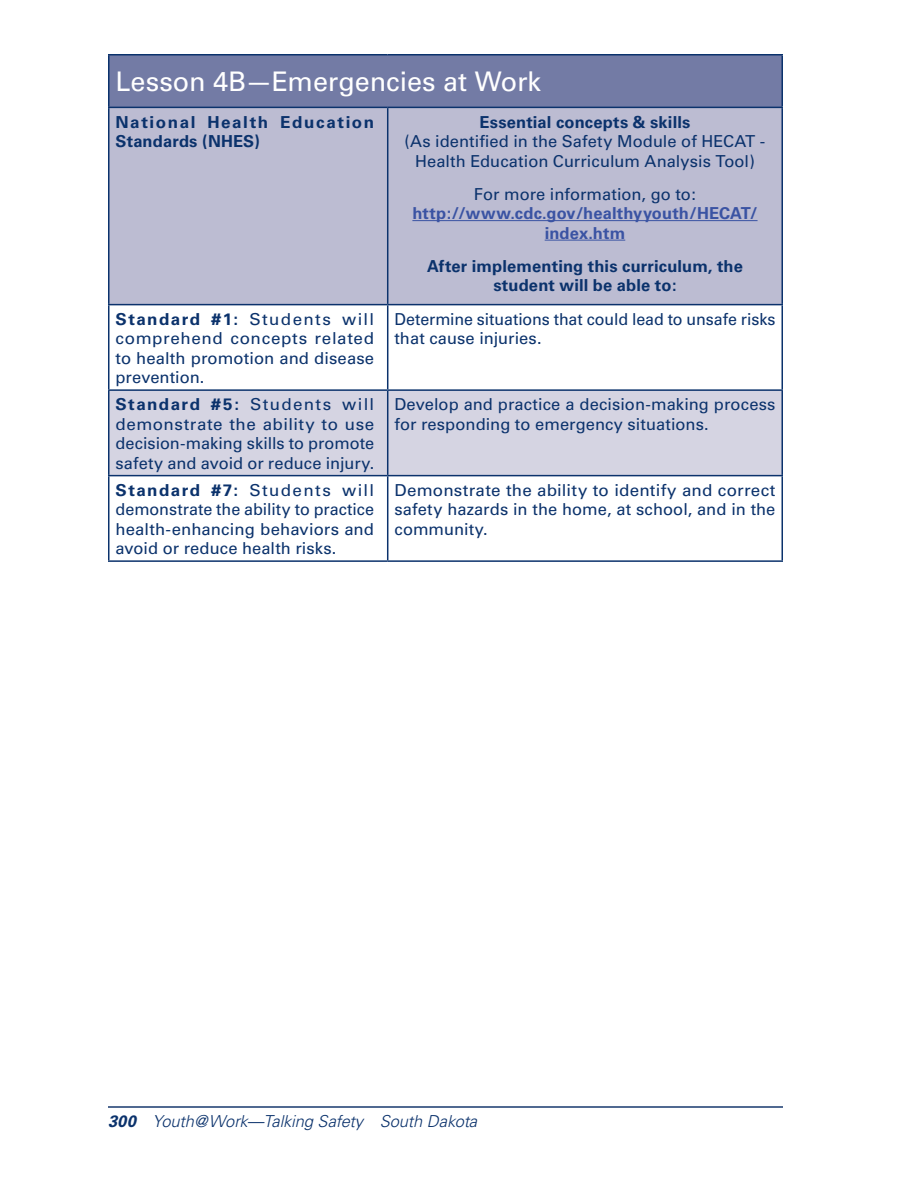
<style>
.page{position:relative;width:918px;height:1188px;background:#fff}
.page>*{position:absolute;margin:0;border:0;box-sizing:border-box;transform-origin:0 0}
.Appendix_Table_Heade{font:27px "Univers";color:#fff}
.Appendix_Lesson_Tabl{font:16.5px/19.5px "Univers";color:#0b326c;text-align:justify}
.Appendix_table_heade{font:16.5px/19.5px "Univers";color:#0b326c;text-align:center}
.Appendix_table_heade-2{font:700 16.5px/19.5px "Univers";letter-spacing:.01em;color:#0b326c;text-align:center}
.Appendix_table_heade-3{font:700 16.5px/19.5px "Univers";letter-spacing:.01em;color:#3a53a3;text-align:center}
.t1{font:italic 300 16.5px "Univers";letter-spacing:-.015em;color:#0b326c}
.Appendix_Lesson_Tabl-2{font:700 16.5px/19.5px "Univers";letter-spacing:.09em;color:#0b326c}
.s1{font-weight:700}
</style>
<div class="page">
<hr style="left:108px;top:1106px;width:675px;height:2px;background:#17386e">
<div style="left:109px;top:55px;width:673px;height:52px;background:#737ba5"></div>
<div style="left:110px;top:108px;width:672px;height:196px;background:#bcbcd2"></div>
<svg style="left:110px;top:305px;width:672px;height:255px"></svg>
<div style="left:110px;top:391px;width:672px;height:84px;background:#d5d4e2"></div>
<hr style="left:108px;top:389px;width:280px;height:2px;background:#0b326c">
<hr style="left:108px;top:475px;width:280px;height:1px;background:#0b326c">
<hr style="left:108px;top:560px;width:280px;height:2px;background:#0b326c">
<hr style="left:782px;top:391px;width:1px;height:84px;background:#0b326c">
<hr style="left:782px;top:476px;width:1px;height:84px;background:#0b326c">
<hr style="left:388px;top:389px;width:395px;height:2px;background:#0b326c">
<hr style="left:388px;top:475px;width:395px;height:1px;background:#0b326c">
<hr style="left:388px;top:560px;width:395px;height:2px;background:#0b326c">
<hr style="left:108px;top:391px;width:2px;height:84px;background:#0b326c">
<hr style="left:387px;top:391px;width:1px;height:84px;background:#0b326c">
<hr style="left:108px;top:476px;width:2px;height:84px;background:#0b326c">
<hr style="left:387px;top:476px;width:1px;height:84px;background:#0b326c">
<hr style="left:108px;top:305px;width:2px;height:84px;background:#0b326c">
<hr style="left:387px;top:305px;width:1px;height:84px;background:#0b326c">
<hr style="left:782px;top:305px;width:1px;height:84px;background:#0b326c">
<hr style="left:108px;top:54px;width:280px;height:2px;background:#0b326c">
<hr style="left:108px;top:56px;width:2px;height:51px;background:#0b326c">
<hr style="left:388px;top:54px;width:395px;height:2px;background:#0b326c">
<hr style="left:782px;top:56px;width:1px;height:51px;background:#0b326c">
<hr style="left:388px;top:107px;width:395px;height:1px;background:#0b326c">
<hr style="left:782px;top:108px;width:1px;height:196px;background:#0b326c">
<hr style="left:388px;top:304px;width:395px;height:1px;background:#0b326c">
<hr style="left:108px;top:107px;width:280px;height:1px;background:#0b326c">
<hr style="left:108px;top:108px;width:2px;height:196px;background:#0b326c">
<hr style="left:387px;top:108px;width:1px;height:196px;background:#0b326c">
<hr style="left:108px;top:304px;width:280px;height:1px;background:#0b326c">
<hr style="left:412px;top:220px;width:346px;height:1px;background:#3a53a3">
<hr style="left:545px;top:240px;width:80px;height:1px;background:#3a53a3">
<p class="Appendix_Table_Heade" style="left:116px;top:66px;width:427px">Lesson 4B—Emergencies at Work</p>
<p class="Appendix_Lesson_Tabl-2" style="left:116px;top:112px;width:260px">National Health Education<br>Standards (NHES)</p>
<p class="Appendix_table_heade-2" style="left:480px;top:112px;width:212px">Essential concepts &amp; skills</p>
<p class="Appendix_table_heade" style="left:405px;top:132px;width:362px">(As identified in the Safety Module of HECAT -<br>Health Education Curriculum Analysis Tool)</p>
<p class="Appendix_table_heade" style="left:474px;top:184px;width:224px">For more information, go to:</p>
<p class="Appendix_table_heade-3" style="left:412px;top:204px;width:347px">http://www.cdc.gov/healthyyouth/HECAT/ index.htm</p>
<p class="Appendix_table_heade-2" style="left:427px;top:256px;width:317px">After implementing this curriculum, the student will be able to:</p>
<p class="Appendix_Lesson_Tabl" style="left:116px;top:309px;width:260px"><span class="s1">Standard #1:</span> Students will comprehend concepts related to health promotion and disease prevention.</p>
<p class="Appendix_Lesson_Tabl" style="left:394px;top:309px;width:383px">Determine situations that could lead to unsafe risks that cause injuries.</p>
<p class="Appendix_Lesson_Tabl" style="left:116px;top:395px;width:260px"><span class="s1">Standard #5:</span> Students will demonstrate the ability to use decision-making skills to promote safety and avoid or reduce injury.</p>
<p class="Appendix_Lesson_Tabl" style="left:394px;top:395px;width:383px">Develop and practice a decision-making process for responding to emergency situations.</p>
<p class="Appendix_Lesson_Tabl" style="left:116px;top:480px;width:260px"><span class="s1">Standard #7:</span> Students will demonstrate the ability to practice health-enhancing behaviors and avoid or reduce health risks.</p>
<p class="Appendix_Lesson_Tabl" style="left:394px;top:480px;width:383px">Demonstrate the ability to identify and correct safety hazards in the home, at school, and in the community.</p>
<p class="t1" style="left:108px;top:1111px;width:371px"><span class="s1">300</span> Youth@Work—Talking Safety South Dakota</p>
</div>
